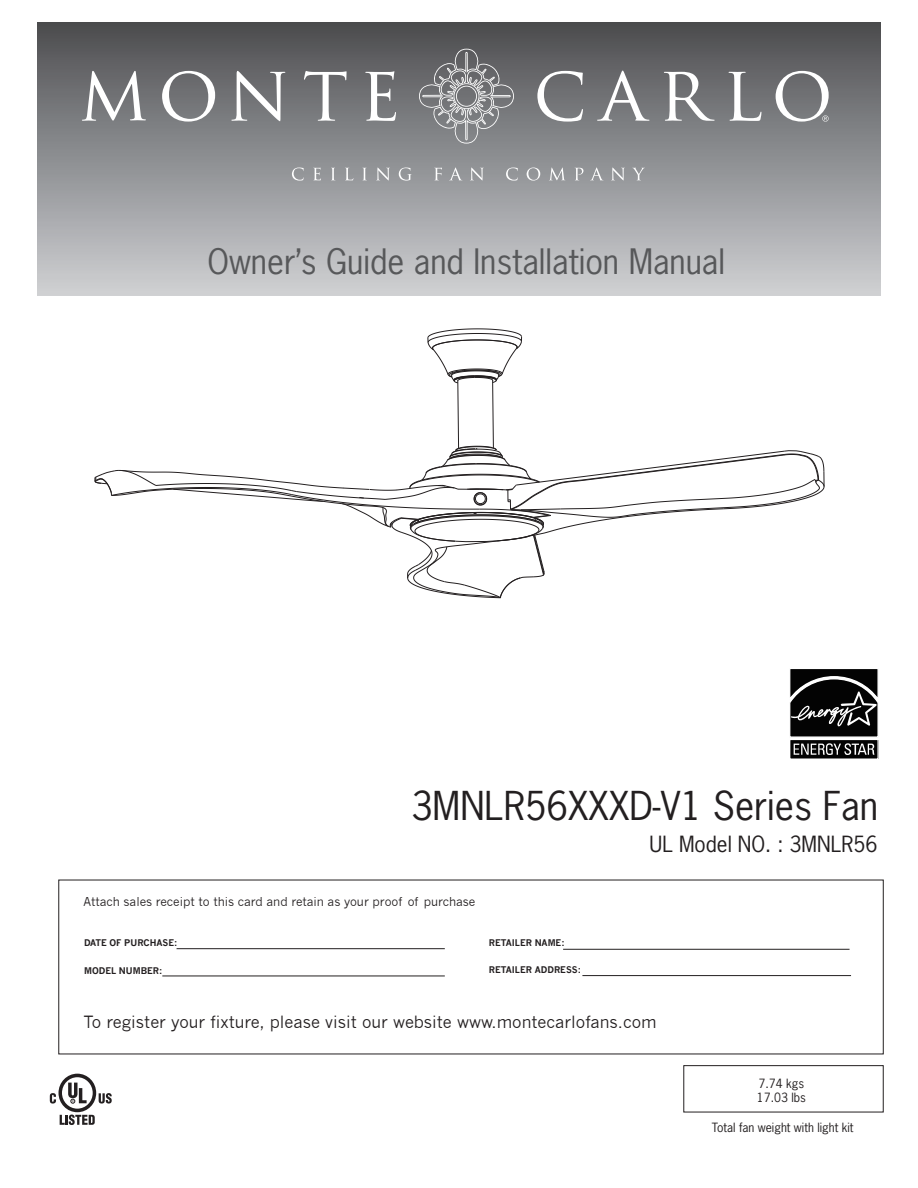
<style>
.page{position:relative;width:918px;height:1188px;background:#fff}
.page>*{position:absolute;margin:0;border:0;box-sizing:border-box;transform-origin:0 0}
.t1{font:37.5px "News Gothic Std";color:#231f20}
.t2{font:33px "News Gothic Std";color:#57585a}
.t3{font:21px "News Gothic Std";color:#231f20}
.t4{font:16.5px "News Gothic";color:#231f20}
.t5{font:12px "News Gothic";letter-spacing:-.005em;color:#231f20}
.t6{font:12px/14.4px "News Gothic Std";color:#231f20}
.t7{font:700 9px "News Gothic";letter-spacing:-.005em;color:#231f20}
</style>
<div class="page">
<div style="left:37px;top:23px;width:844px;height:272px;background:linear-gradient(to bottom,#4d4d50,#cfd0d3)"></div>
<svg style="left:537px;top:71px;width:46px;height:51px"></svg>
<svg style="left:597px;top:71px;width:53px;height:50px"></svg>
<svg style="left:664px;top:72px;width:51px;height:49px"></svg>
<svg style="left:729px;top:72px;width:32px;height:49px"></svg>
<svg style="left:776px;top:71px;width:53px;height:51px"></svg>
<svg style="left:162px;top:71px;width:53px;height:51px"></svg>
<svg style="left:231px;top:71px;width:54px;height:50px"></svg>
<svg style="left:304px;top:71px;width:43px;height:50px"></svg>
<svg style="left:82px;top:71px;width:64px;height:50px"></svg>
<svg style="left:365px;top:71px;width:31px;height:50px"></svg>
<svg style="left:292px;top:168px;width:12px;height:13px"></svg>
<svg style="left:331px;top:168px;width:4px;height:12px"></svg>
<svg style="left:345px;top:168px;width:8px;height:12px"></svg>
<svg style="left:362px;top:168px;width:5px;height:12px"></svg>
<svg style="left:376px;top:168px;width:14px;height:12px"></svg>
<svg style="left:399px;top:168px;width:13px;height:13px"></svg>
<svg style="left:434px;top:168px;width:8px;height:12px"></svg>
<svg style="left:449px;top:167px;width:13px;height:13px"></svg>
<svg style="left:470px;top:168px;width:14px;height:12px"></svg>
<svg style="left:506px;top:168px;width:12px;height:13px"></svg>
<svg style="left:527px;top:168px;width:13px;height:13px"></svg>
<svg style="left:575px;top:168px;width:8px;height:12px"></svg>
<svg style="left:590px;top:167px;width:14px;height:13px"></svg>
<svg style="left:611px;top:168px;width:14px;height:12px"></svg>
<svg style="left:632px;top:168px;width:13px;height:12px"></svg>
<svg style="left:549px;top:168px;width:16px;height:12px"></svg>
<svg style="left:313px;top:168px;width:8px;height:12px"></svg>
<svg style="left:419px;top:49px;width:95px;height:95px;background:#848588"></svg>
<hr style="left:177px;top:948px;width:268px;height:1px;background:#231f20">
<hr style="left:162px;top:976px;width:283px;height:1px;background:#231f20">
<hr style="left:563px;top:949px;width:287px;height:1px;background:#231f20">
<hr style="left:582px;top:975px;width:269px;height:1px;background:#231f20">
<div style="left:684px;top:1065px;width:199px;height:47px;border:1px solid #231f20"></div>
<svg style="left:94px;top:328px;width:731px;height:271px"></svg>
<svg style="left:60px;top:1115px;width:35px;height:10px"></svg>
<svg style="left:99px;top:1093px;width:13px;height:11px"></svg>
<div style="left:59px;top:1074px;width:37px;height:38px;background:#231f20;border-radius:50%"></div>
<svg style="left:62px;top:1077px;width:31px;height:32px"></svg>
<svg style="left:68px;top:1083px;width:19px;height:20px"></svg>
<svg style="left:50px;top:1093px;width:6px;height:11px"></svg>
<div style="left:790px;top:739px;width:88px;height:20px;background:#030303"></div>
<div style="left:789px;top:739px;width:90px;height:21px;border:1px solid #fff"></div>
<svg style="left:789px;top:669px;width:90px;height:86px"></svg>
<h2 class="t2" style="left:207px;top:240px;width:519px">Owner’s Guide and Installation Manual</h2>
<h1 class="t1" style="left:411px;top:782px;width:469px">3MNLR56XXXD-V1 Series Fan</h1>
<p class="t3" style="left:650px;top:830px;width:229px">UL Model NO. : 3MNLR56</p>
<p class="t5" style="left:84px;top:894px;width:393px">Attach sales receipt to this card and retain as your proof of purchase</p>
<p class="t7" style="left:84px;top:938px;width:95px">DATE OF PURCHASE:</p>
<p class="t7" style="left:84px;top:965px;width:80px">MODEL NUMBER:</p>
<p class="t7" style="left:489px;top:938px;width:77px">RETAILER NAME:</p>
<p class="t7" style="left:489px;top:964px;width:94px">RETAILER ADDRESS:</p>
<p class="t4" style="left:84px;top:1013px;width:575px">To register your fixture, please visit our website www.montecarlofans.com</p>
<p class="t6" style="left:757px;top:1076px;width:51px">7.74 kgs<br>17.03 lbs</p>
<p class="t6" style="left:712px;top:1121px;width:143px">Total fan weight with light kit</p>
</div>
